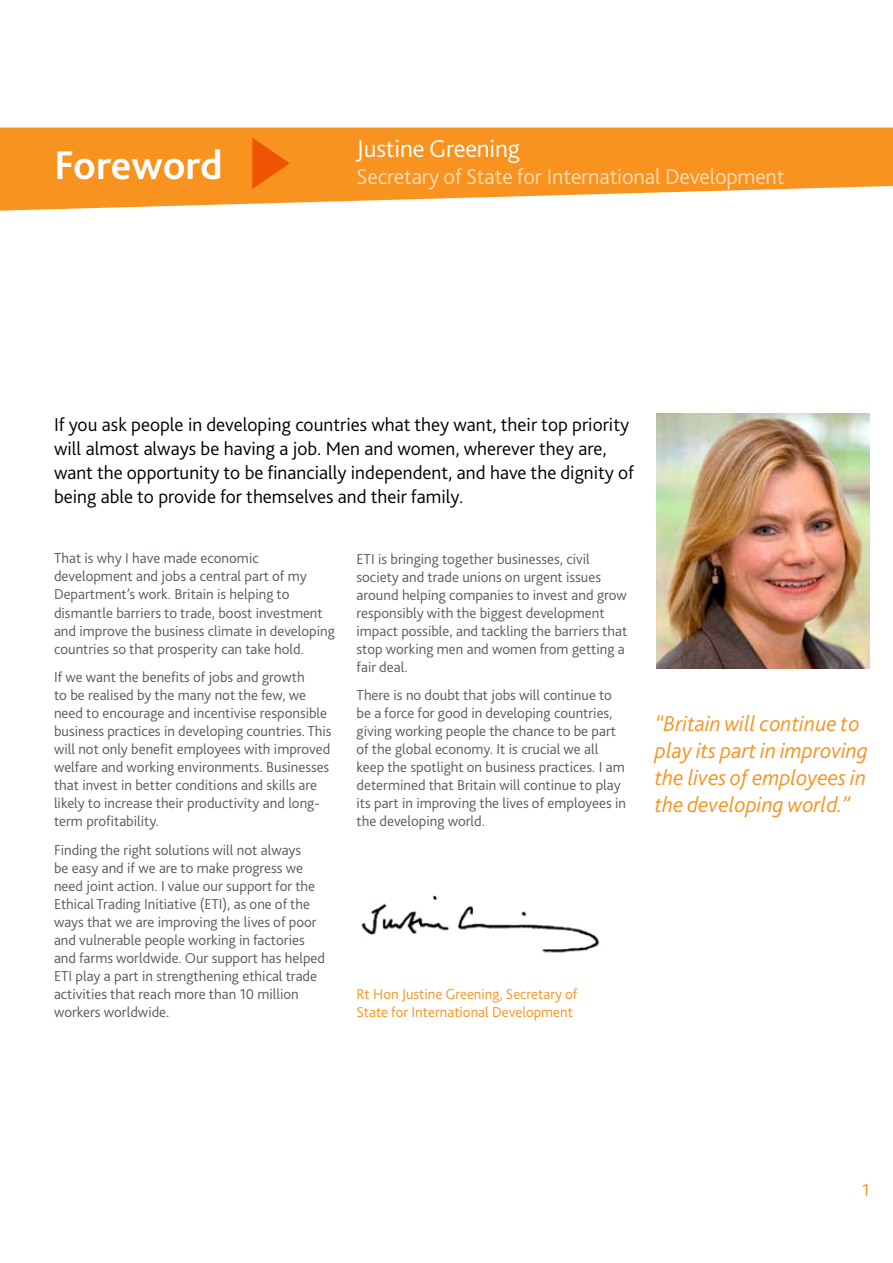
<style>
.page{position:relative;width:893px;height:1263px;background:#fff}
.page>*{position:absolute;margin:0;border:0;box-sizing:border-box;transform-origin:0 0}
.t1{font:700 42px "Bliss 2";color:#fff}
.t2{font:300 25.5px "Bliss 2";letter-spacing:-.01em;color:#fff}
.t3{font:italic 300 22.5px/27px "Bliss 2";color:#f7931e}
.t4{font:300 22.5px "Bliss 2";letter-spacing:-.01em;color:#ffdbb4}
.t5{font:300 19.5px/24px "Bliss 2";color:#000}
.t6{font:300 18px "Bliss 2";color:#f79320}
.t7{font:300 15px/18px "Bliss 2";color:#58595b}
.t8{font:300 15px/18px "Bliss 2";color:#f7931e}
</style>
<div class="page">
<img style="left:657px;top:413px;width:213px;height:255px">
<svg style="left:0;top:128px;width:893px;height:83px;fill:#f7931e"></svg>
<svg style="left:252px;top:137px;width:38px;height:52px;background:#f37410"></svg>
<img style="left:361px;top:895px;width:239px;height:58px">
<h1 class="t1" style="left:54px;top:139px;width:170px">Foreword</h1>
<h2 class="t2" style="left:357px;top:132px;width:165px">Justine Greening</h2>
<h3 class="t4" style="left:357px;top:162px;width:430px">Secretary of State for International Development</h3>
<p class="t5" style="left:54px;top:412px;width:581px">If you ask people in developing countries what they want, their top priority will almost always be having a job. Men and women, wherever they are, want the opportunity to be financially independent, and have the dignity of being able to provide for themselves and their family.</p>
<p class="t7" style="left:54px;top:549px;width:282px">That is why I have made economic development and jobs a central part of my Department’s work. Britain is helping to dismantle barriers to trade, boost investment and improve the business climate in developing countries so that prosperity can take hold.</p>
<p class="t7" style="left:54px;top:668px;width:279px">If we want the benefits of jobs and growth<br>to be realised by the many not the few, we need to encourage and incentivise responsible business practices in developing countries. This will not only benefit employees with improved welfare and working environments. Businesses that invest in better conditions and skills are likely to increase their productivity and long&shy;term profitability.</p>
<p class="t7" style="left:54px;top:840px;width:273px">Finding the right solutions will not always<br>be easy and if we are to make progress we need joint action. I value our support for the Ethical Trading Initiative (ETI), as one of the ways that we are improving the lives of poor and vulnerable people working in factories and farms worldwide. Our support has helped ETI play a part in strengthening ethical trade activities that reach more than 10 million workers worldwide.</p>
<p class="t7" style="left:357px;top:549px;width:272px">ETI is bringing together businesses, civil society and trade unions on urgent issues around helping companies to invest and grow responsibly with the biggest development impact possible, and tackling the barriers that stop working men and women from getting a fair deal.</p>
<p class="t7" style="left:357px;top:686px;width:271px">There is no doubt that jobs will continue to be a force for good in developing countries, giving working people the chance to be part of the global economy. It is crucial we all keep the spotlight on business practices. I am determined that Britain will continue to play its part in improving the lives of employees in the developing world.</p>
<p class="t8" style="left:357px;top:984px;width:222px">Rt Hon Justine Greening, Secretary of<br>State for International Development</p>
<h3 class="t3" style="left:655px;top:710px;width:215px">“Britain will continue to play its part in improving the lives of employees in the developing world.”</h3>
<p class="t6" style="left:862px;top:1179px;width:9px">1</p>
</div>
